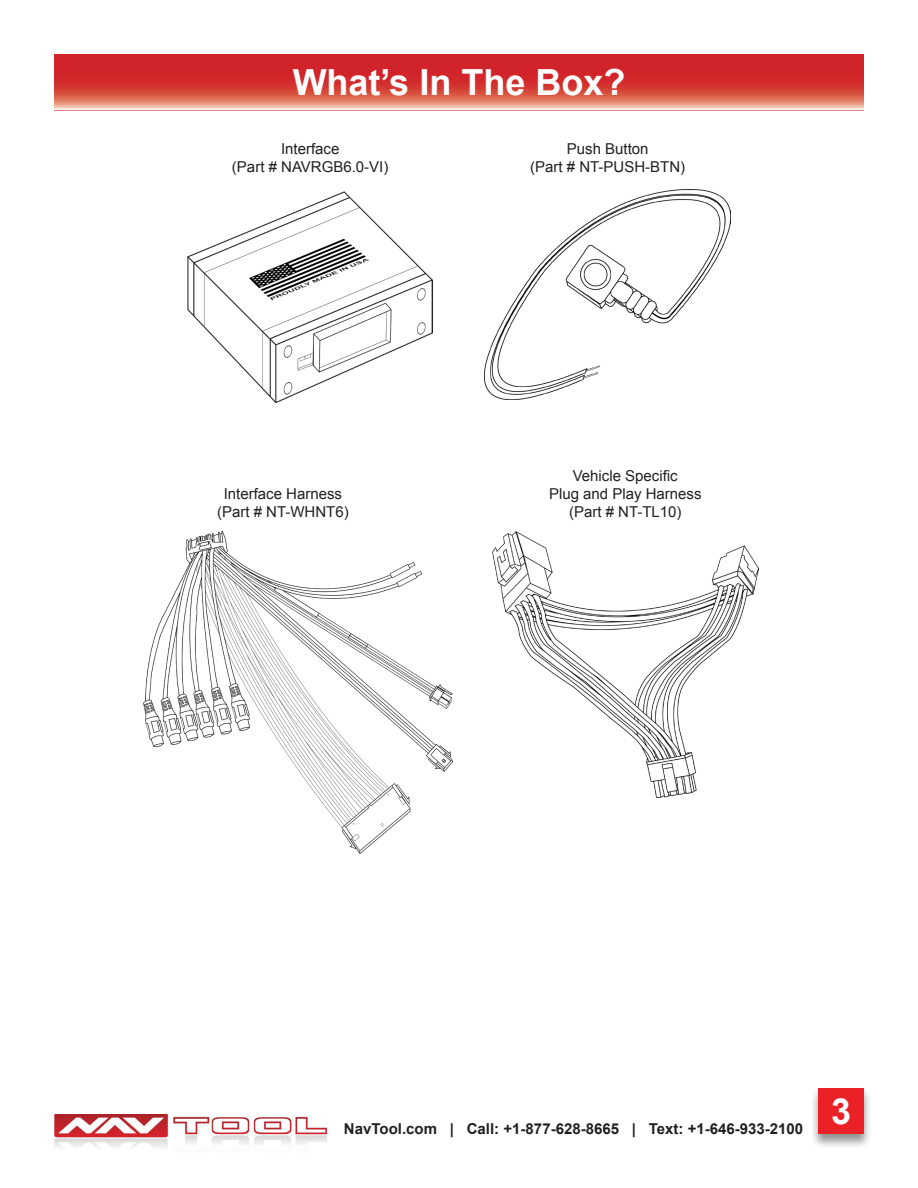
<style>
.page{position:relative;width:918px;height:1188px;background:#fff}
.page>*{position:absolute;margin:0;border:0;box-sizing:border-box;transform-origin:0 0}
.Paragraph_Style_2{font:700 36px "Arial";color:#fff}
.Paragraph_Style_1{font:15px "Arial";color:#231f20}
.t1{font:700 15px "Arial";color:#231f20}
</style>
<div class="page">
<img style="left:54px;top:1114px;width:274px;height:34px">
<div style="left:810px;top:1087px;width:62px;height:62px;background:#231f20;opacity:.5"></div>
<div style="left:818px;top:1088px;width:46px;height:46px;background:#ea2127"></div>
<hr style="left:54px;top:109px;width:810px;height:2px;background:#d1232a">
<svg style="left:54px;top:54px;width:810px;height:55px;background:#d74641"></svg>
<img style="left:485px;top:190px;width:245px;height:210px">
<img style="left:188px;top:191px;width:245px;height:211px">
<img style="left:492px;top:532px;width:266px;height:265px">
<img style="left:143px;top:532px;width:310px;height:321px">
<svg style="left:240px;top:224px;width:105px;height:55px"></svg>
<p class="Paragraph_Style_2" style="left:293px;top:58px;width:334px">What’s In The Box?</p>
<p class="Paragraph_Style_1" style="left:281px;top:139px;width:60px">Interface</p>
<p class="Paragraph_Style_1" style="left:232px;top:157px;width:158px">(Part # NAVRGB6.0-VI)</p>
<p class="Paragraph_Style_1" style="left:224px;top:484px;width:120px">Interface Harness</p>
<p class="Paragraph_Style_1" style="left:217px;top:502px;width:133px">(Part # NT-WHNT6)</p>
<p class="Paragraph_Style_1" style="left:567px;top:139px;width:83px">Push Button</p>
<p class="Paragraph_Style_1" style="left:530px;top:157px;width:157px">(Part # NT-PUSH-BTN)</p>
<p class="Paragraph_Style_1" style="left:573px;top:466px;width:107px">Vehicle Specific</p>
<p class="Paragraph_Style_1" style="left:549px;top:484px;width:154px">Plug and Play Harness</p>
<p class="Paragraph_Style_1" style="left:569px;top:502px;width:114px">(Part # NT-TL10)</p>
<p class="t1" style="left:344px;top:1119px;width:461px">NavTool.com | Call: +1-877-628-8665 | Text: +1-646-933-2100</p>
<h1 class="Paragraph_Style_2" style="left:831px;top:1088px;width:22px">3</h1>
</div>
